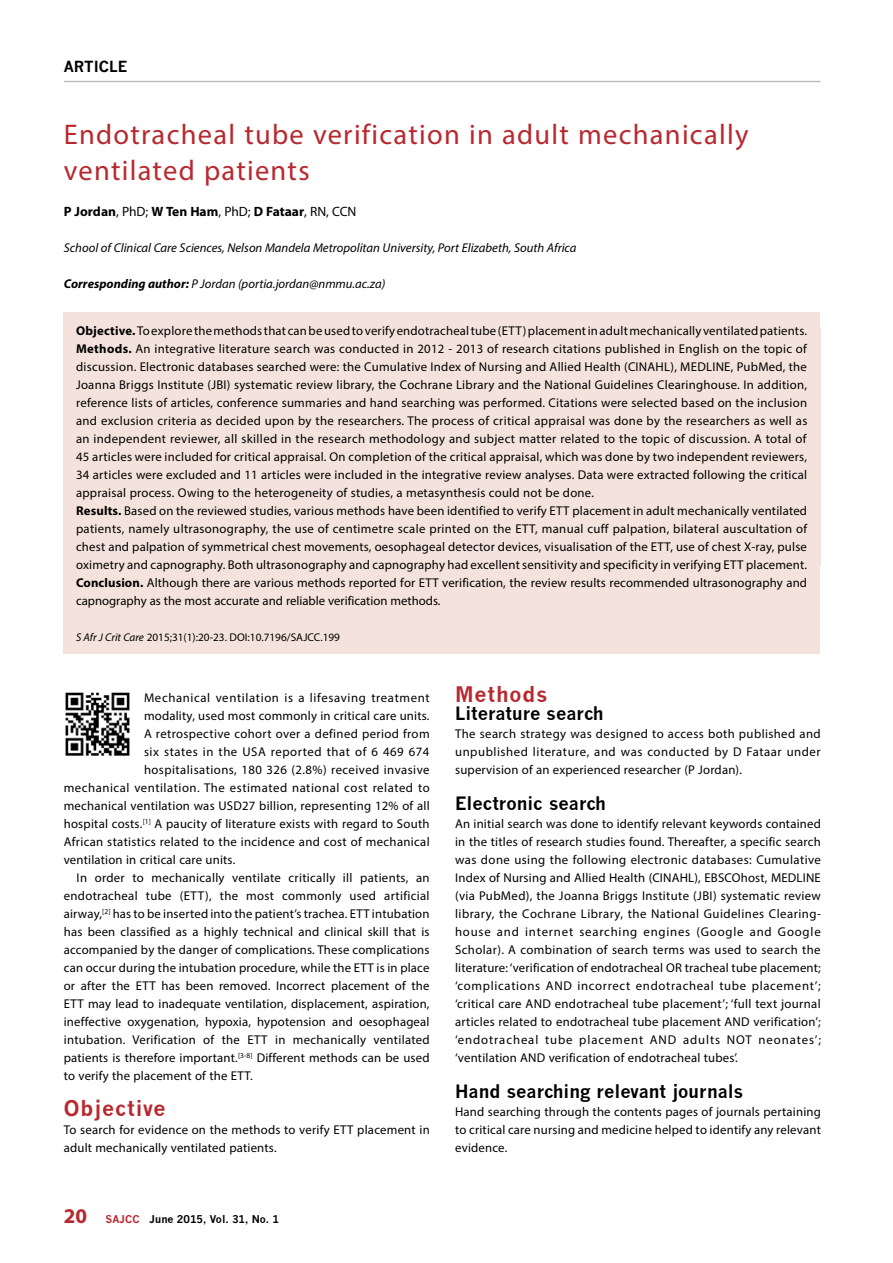
<style>
.page{position:relative;width:893px;height:1263px;background:#fff}
.page>*{position:absolute;margin:0;border:0;box-sizing:border-box;transform-origin:0 0}
.t1{font:28.5px/36px "Myriad Pro";letter-spacing:.045em;color:#b8292f}
.t2{font:700 21px "News Gothic";letter-spacing:.045em;color:#b8292f}
.t3{font:700 18px "News Gothic";color:#000}
.t4{font:700 15px "News Gothic";color:#000}
.t5{font:700 13.5px "Myriad Pro";color:#000}
.t6{font:12.75px/18px "Myriad Pro";letter-spacing:.02em;color:#000;text-align:justify}
.t7{font:italic 12.75px "Myriad Pro";color:#000}
.t8{font:12.75px "Myriad Pro";letter-spacing:.04em;color:#000}
.t9{font:12.75px "Myriad Pro";letter-spacing:.05em;color:#000}
.t10{font:12.75px "Myriad Pro";letter-spacing:.045em;color:#000}
.t11{font:11.25px "Myriad Pro";color:#000}
.t12{font:700 10.5px "News Gothic";color:#000}
.s1{font-weight:400}
.s2{font-weight:700}
.s3{font-style:italic}
.s4{font-family:"Myriad Pro";font-size:21px;color:#b8292f}
.s5{color:#b8292f}
</style>
<div class="page">
<hr style="left:64px;top:81px;width:757px;height:1px;background:#bcbec0">
<div style="left:63px;top:312px;width:757px;height:342px;background:#f4e3dc"></div>
<img style="left:65px;top:692px;width:65px;height:64px">
<p class="t4" style="left:64px;top:57px;width:65px">ARTICLE</p>
<h1 class="t1" style="left:64px;top:116px;width:686px">Endotracheal tube verification in adult mechanically ventilated patients</h1>
<p class="t5" style="left:64px;top:203px;width:294px">P Jordan<span class="s1">, PhD;</span> W Ten Ham<span class="s1">, PhD;</span> D Fataar<span class="s1">, RN, CCN</span></p>
<p class="t7" style="left:64px;top:240px;width:514px">School of Clinical Care Sciences, Nelson Mandela Metropolitan University, Port Elizabeth, South Africa</p>
<p class="t7" style="left:64px;top:276px;width:323px"><span class="s2">Corresponding author:</span> P Jordan (portia.jordan@nmmu.ac.za)</p>
<p class="t6" style="left:76px;top:321px;width:733px;text-align:left"><span class="s2">Objective.</span> To explore the methods that can be used to verify endotracheal tube (ETT) placement in adult mechanically ventilated patients.<br><span class="s2">Methods.</span> An integrative literature search was conducted in 2012 - 2013 of research citations published in English on the topic of discussion. Electronic databases searched were: the Cumulative Index of Nursing and Allied Health (CINAHL), MEDLINE, PubMed, the Joanna Briggs Institute (JBI) systematic review library, the Cochrane Library and the National Guidelines Clearinghouse. In addition, reference lists of articles, conference summaries and hand searching was performed. Citations were selected based on the inclusion and exclusion criteria as decided upon by the researchers. The process of critical appraisal was done by the researchers as well as an independent reviewer, all skilled in the research methodology and subject matter related to the topic of discussion. A total of 45 articles were included for critical appraisal. On completion of the critical appraisal, which was done by two independent reviewers, 34 articles were excluded and 11 articles were included in the integrative review analyses. Data were extracted following the critical appraisal process. Owing to the heterogeneity of studies, a metasynthesis could not be done.<br><span class="s2">Results.</span> Based on the reviewed studies, various methods have been identified to verify ETT placement in adult mechanically ventilated patients, namely ultrasonography, the use of centimetre scale printed on the ETT, manual cuff palpation, bilateral auscultation of chest and palpation of symmetrical chest movements, oesophageal detector devices, visualisation of the ETT, use of chest X-ray, pulse oximetry and capnography. Both ultrasonography and capnography had excellent sensitivity and specificity in verifying ETT placement.<br><span class="s2">Conclusion.</span> Although there are various methods reported for ETT verification, the review results recommended ultrasonography and capnography as the most accurate and reliable verification methods.</p>
<p class="t11" style="left:76px;top:630px;width:265px"><span class="s3">S Afr J Crit Care</span> 2015;31(1):20-23. DOI:10.7196/SAJCC.199</p>
<p class="t9" style="left:144px;top:690px;width:287px">Mechanical ventilation is a lifesaving treatment</p>
<p class="t6" style="left:144px;top:707px;width:287px">modality, used most commonly in critical care units.</p>
<p class="t6" style="left:144px;top:725px;width:287px">A retrospective cohort over a defined period from</p>
<p class="t10" style="left:144px;top:744px;width:287px">six states in the USA reported that of 6 469 674</p>
<p class="t6" style="left:144px;top:761px;width:287px">hospitalisations, 180 326 (2.8%) received invasive</p>
<p class="t8" style="left:64px;top:780px;width:367px">mechanical ventilation. The estimated national cost related to</p>
<p class="t6" style="left:64px;top:797px;width:367px">mechanical ventilation was USD27 billion, representing 12% of all</p>
<p class="t6" style="left:64px;top:815px;width:367px">hospital costs.<sup>[1]</sup> A paucity of literature exists with regard to South</p>
<p class="t6" style="left:64px;top:833px;width:367px">African statistics related to the incidence and cost of mechanical</p>
<p class="t6" style="left:64px;top:851px;width:173px">ventilation in critical care units.</p>
<p class="t6" style="left:77px;top:869px;width:354px">In order to mechanically ventilate critically ill patients, an</p>
<p class="t6" style="left:64px;top:887px;width:367px">endotracheal tube (ETT), the most commonly used artificial</p>
<p class="t6" style="left:64px;top:905px;width:367px">airway,<sup>[2]</sup> has to be inserted into the patient’s trachea. ETT intubation</p>
<p class="t6" style="left:64px;top:923px;width:367px">has been classified as a highly technical and clinical skill that is</p>
<p class="t6" style="left:64px;top:941px;width:367px">accompanied by the danger of complications. These complications</p>
<p class="t6" style="left:64px;top:959px;width:367px">can occur during the intubation procedure, while the ETT is in place</p>
<p class="t6" style="left:64px;top:977px;width:367px">or after the ETT has been removed. Incorrect placement of the</p>
<p class="t6" style="left:64px;top:995px;width:367px">ETT may lead to inadequate ventilation, displacement, aspiration,</p>
<p class="t6" style="left:64px;top:1013px;width:367px">ineffective oxygenation, hypoxia, hypotension and oesophageal</p>
<p class="t6" style="left:64px;top:1031px;width:367px">intubation. Verification of the ETT in mechanically ventilated</p>
<p class="t6" style="left:64px;top:1049px;width:367px">patients is therefore important.<sup>[3-8]</sup> Different methods can be used</p>
<p class="t6" style="left:64px;top:1067px;width:191px">to verify the placement of the ETT.</p>
<h2 class="t2" style="left:64px;top:1095px;width:103px">Objective</h2>
<p class="t6" style="left:64px;top:1121px;width:367px">To search for evidence on the methods to verify ETT placement in adult mechanically ventilated patients.</p>
<p class="t12" style="left:64px;top:1213px;width:217px"><span class="s4">20</span> <span class="s5">SAJCC</span> June 2015, Vol. 31, No. 1</p>
<h2 class="t2" style="left:455px;top:681px;width:94px">Methods</h2>
<h3 class="t3" style="left:455px;top:702px;width:150px">Literature search</h3>
<p class="t6" style="left:455px;top:725px;width:367px">The search strategy was designed to access both published and unpublished literature, and was conducted by D Fataar under supervision of an experienced researcher (P Jordan).</p>
<h3 class="t3" style="left:455px;top:792px;width:152px">Electronic search</h3>
<p class="t6" style="left:455px;top:815px;width:367px">An initial search was done to identify relevant keywords contained in the titles of research studies found. Thereafter, a specific search was done using the following electronic databases: Cumulative Index of Nursing and Allied Health (CINAHL), EBSCOhost, MEDLINE (via PubMed), the Joanna Briggs Institute (JBI) systematic review library, the Cochrane Library, the National Guidelines Clearing&shy;house and internet searching engines (Google and Google Scholar). A combination of search terms was used to search the literature: ‘verification of endotracheal OR tracheal tube placement; ‘complications AND incorrect endotracheal tube placement’; ‘critical care AND endotracheal tube placement’; ‘full text journal articles related to endotracheal tube placement AND verification’; ‘endotracheal tube placement AND adults NOT neonates’; ‘ventilation AND verification of endotracheal tubes’.</p>
<h3 class="t3" style="left:455px;top:1080px;width:290px">Hand searching relevant journals</h3>
<p class="t6" style="left:455px;top:1103px;width:367px">Hand searching through the contents pages of journals pertaining to critical care nursing and medicine helped to identify any relevant evidence.</p>
</div>
